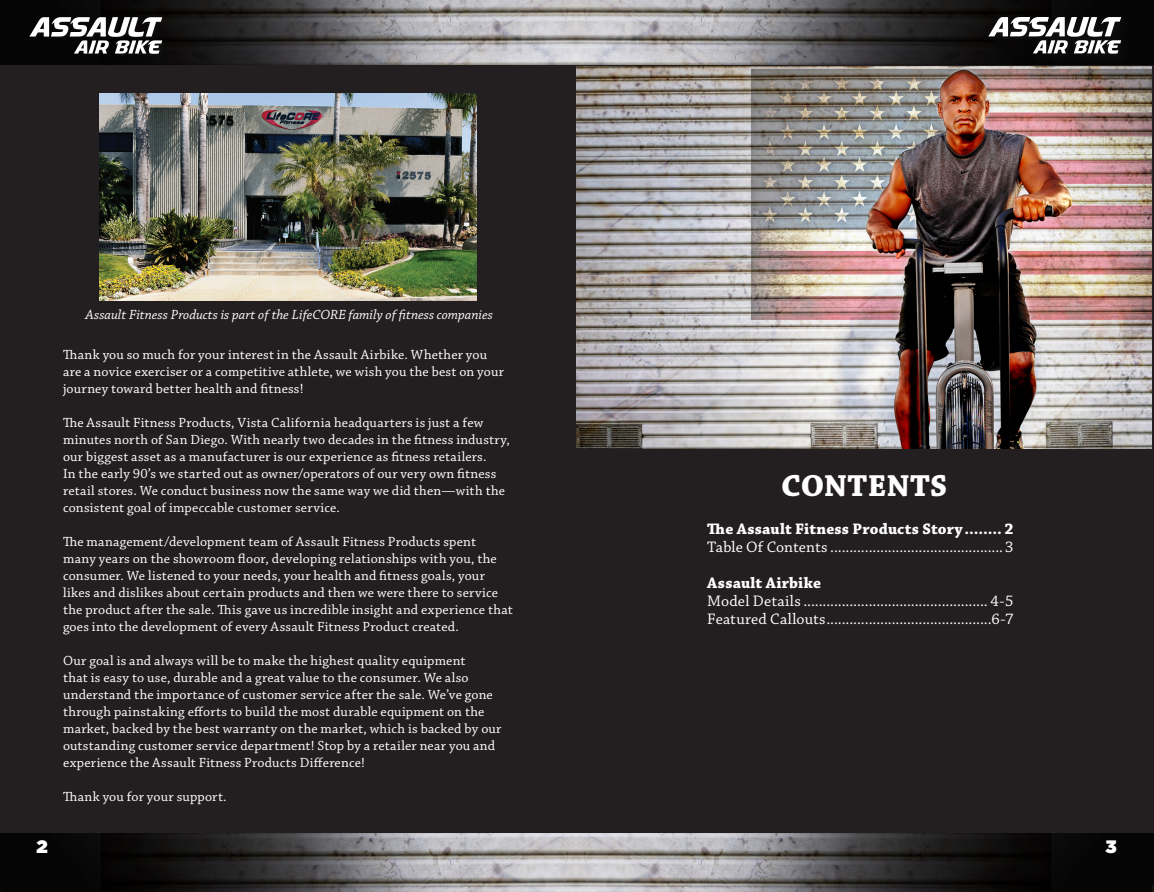
<style>
.page{position:relative;width:1154px;height:892px;background:#fff}
.page>*{position:absolute;margin:0;border:0;box-sizing:border-box;transform-origin:0 0}
.t1{font:700 32px "Chaparral Pro";letter-spacing:.01em;color:#fff}
.t2{font:900 18px "Gotham";color:#fff}
.t3{font:16px "Chaparral Pro";letter-spacing:.01em;color:#fff}
.t4{font:700 16px "Chaparral Pro";letter-spacing:.01em;color:#fff}
.t5{font:14px/17px "Chaparral Pro";letter-spacing:.015em;color:#fff}
.t6{font:italic 14px "Chaparral Pro";color:#fff}
</style>
<div class="page">
<img style="left:0;top:0;width:576px;height:65px">
<img style="left:0;top:832px;width:576px;height:60px">
<div style="left:29px;top:16px;width:136px;height:42px;background:#070707"></div>
<svg style="left:29px;top:17px;width:133px;height:37px"></svg>
<svg style="left:576px;top:0;width:577px;height:65px;background:#676667"></svg>
<svg style="left:576px;top:833px;width:577px;height:59px;background:#525152"></svg>
<div style="left:981px;top:10px;width:152px;height:58px;background:#070706"></div>
<svg style="left:988px;top:17px;width:133px;height:37px"></svg>
<div style="left:0;top:65px;width:576px;height:767px;background:#231f20"></div>
<div style="left:576px;top:65px;width:577px;height:768px;background:#231f20"></div>
<img style="left:100px;top:94px;width:376px;height:207px">
<img style="left:576px;top:67px;width:575px;height:382px">
<p class="t6" style="left:86px;top:307px;width:409px">Assault Fitness Products is part of the LifeCORE family of fitness companies</p>
<p class="t5" style="left:63px;top:346px;width:442px">Thank you so much for your interest in the Assault Airbike. Whether you are a novice exerciser or a competitive athlete, we wish you the best on your journey toward better health and fitness!</p>
<p class="t5" style="left:63px;top:414px;width:448px">The Assault Fitness Products, Vista California headquarters is just a few minutes north of San Diego. With nearly two decades in the fitness industry, our biggest asset as a manufacturer is our experience as fitness retailers.<br>In the early 90’s we started out as owner/operators of our very own fitness retail stores. We conduct business now the same way we did then—with the consistent goal of impeccable customer service.</p>
<p class="t5" style="left:63px;top:533px;width:451px">The management/development team of Assault Fitness Products spent<br>many years on the showroom floor, developing relationships with you, the consumer. We listened to your needs, your health and fitness goals, your likes and dislikes about certain products and then we were there to service the product after the sale. This gave us incredible insight and experience that goes into the development of every Assault Fitness Product created.</p>
<p class="t5" style="left:63px;top:652px;width:440px">Our goal is and always will be to make the highest quality equipment<br>that is easy to use, durable and a great value to the consumer. We also understand the importance of customer service after the sale. We’ve gone through painstaking efforts to build the most durable equipment on the market, backed by the best warranty on the market, which is backed by our outstanding customer service department! Stop by a retailer near you and experience the Assault Fitness Products Difference!</p>
<p class="t5" style="left:63px;top:788px;width:165px">Thank you for your support.</p>
<p class="t1" style="left:781px;top:467px;width:168px">CONTENTS</p>
<p class="t4" style="left:707px;top:519px;width:308px">The Assault Fitness Products Story........ 2</p>
<p class="t3" style="left:707px;top:538px;width:308px">Table Of Contents .............................................3</p>
<p class="t4" style="left:707px;top:573px;width:115px">Assault Airbike</p>
<p class="t3" style="left:707px;top:592px;width:307px">Model Details ................................................ 4-5</p>
<p class="t3" style="left:707px;top:610px;width:307px">Featured Callouts...........................................6-7</p>
<p class="t2" style="left:36px;top:836px;width:13px">2</p>
<p class="t2" style="left:1105px;top:836px;width:13px">3</p>
</div>
